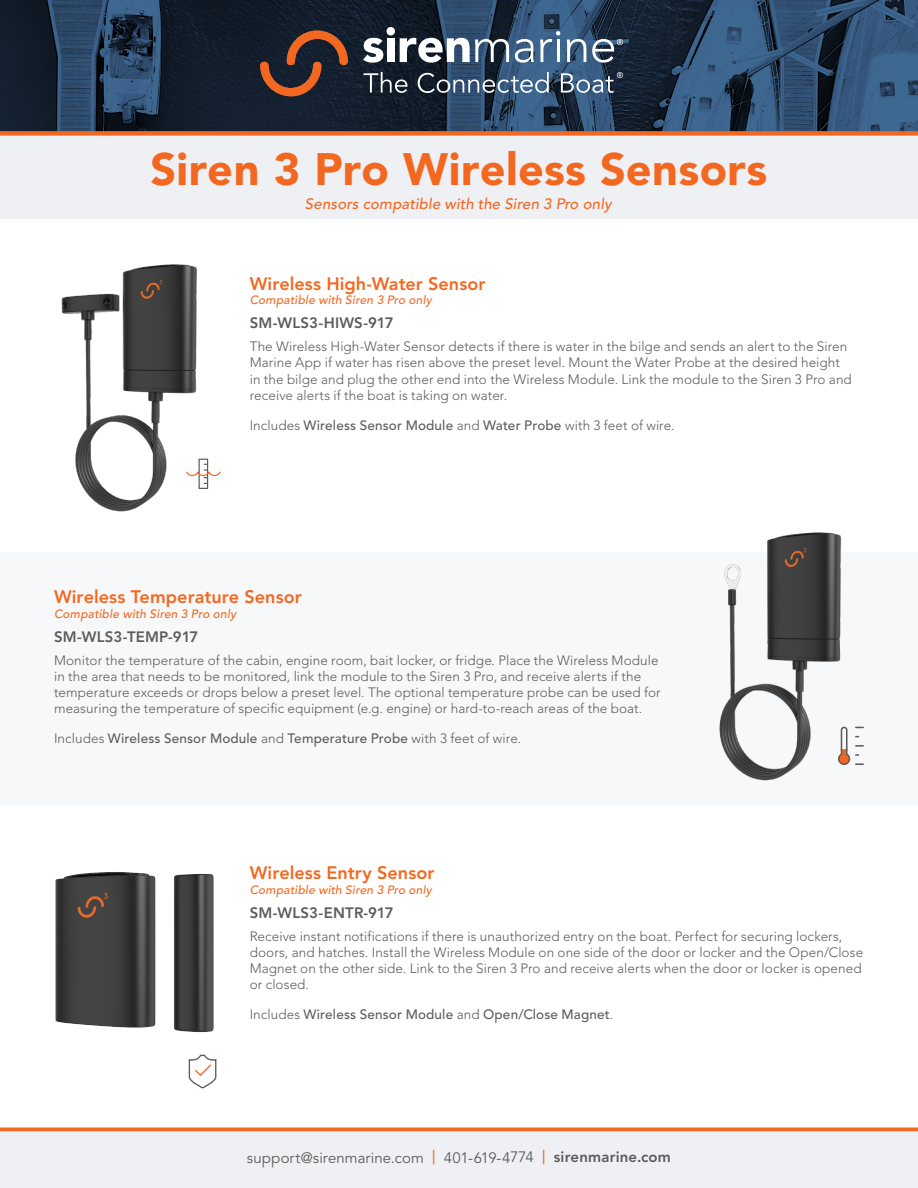
<style>
.page{position:relative;width:918px;height:1188px;background:#fff}
.page>*{position:absolute;margin:0;border:0;box-sizing:border-box;transform-origin:0 0}
.t1{font:900 45px "Avenir";letter-spacing:.005em;color:#f36821}
.t2{font:800 18px "Avenir";letter-spacing:.005em;color:#f36821}
.t3{font:15px "Avenir";color:#5c5c5c}
.t4{font:800 15px "Avenir";letter-spacing:.01em;color:#5d5d5d}
.t5{font:italic 500 15px "Avenir";letter-spacing:.01em;color:#f36821}
.t6{font:300 13.5px/16.2px "Avenir";letter-spacing:.005em;color:#5d5d5d}
.t7{font:500 13.5px "Avenir";letter-spacing:.01em;color:#5d5d5d}
.t8{font:italic 500 12px "Avenir";letter-spacing:.02em;color:#f36821}
.s1{font-weight:300}
.s2{font-weight:500;font-size:18.75px;color:#f36821}
.s3{font-weight:800}
</style>
<div class="page">
<div style="left:0;top:136px;width:918px;height:83px;background:#eff0f4"></div>
<div style="left:0;top:1128px;width:918px;height:60px;background:#eff0f4"></div>
<svg style="left:0;top:0;width:918px;height:136px;background:#334154"></svg>
<svg style="left:188px;top:1054px;width:29px;height:35px"></svg>
<div style="left:0;top:552px;width:918px;height:252px;background:#f7f8f9"></div>
<svg style="left:217px;top:471px;width:4px;height:5px"></svg>
<img style="left:61px;top:264px;width:156px;height:248px">
<img style="left:719px;top:532px;width:145px;height:249px">
<img style="left:55px;top:872px;width:159px;height:161px">
<h1 class="t1" style="left:151px;top:142px;width:618px">Siren 3 Pro Wireless Sensors</h1>
<p class="t5" style="left:305px;top:195px;width:308px">Sensors compatible with the Siren 3 Pro only</p>
<h2 class="t2" style="left:250px;top:273px;width:237px">Wireless High-Water Sensor</h2>
<p class="t8" style="left:250px;top:293px;width:184px">Compatible with Siren 3 Pro only</p>
<p class="t4" style="left:250px;top:314px;width:145px">SM-WLS3-HIWS-917</p>
<p class="t6" style="left:250px;top:338px;width:604px">The Wireless High-Water Sensor detects if there is water in the bilge and sends an alert to the Siren Marine App if water has risen above the preset level. Mount the Water Probe at the desired height in the bilge and plug the other end into the Wireless Module. Link the module to the Siren 3 Pro and receive alerts if the boat is taking on water.</p>
<p class="t7" style="left:250px;top:417px;width:426px"><span class="s1">Includes</span> Wireless Sensor Module <span class="s1">and</span> Water Probe <span class="s1">with 3 feet of wire.</span></p>
<h2 class="t2" style="left:54px;top:586px;width:249px">Wireless Temperature Sensor</h2>
<p class="t8" style="left:54px;top:607px;width:184px">Compatible with Siren 3 Pro only</p>
<p class="t4" style="left:54px;top:628px;width:146px">SM-WLS3-TEMP-917</p>
<p class="t6" style="left:54px;top:652px;width:608px">Monitor the temperature of the cabin, engine room, bait locker, or fridge. Place the Wireless Module in the area that needs to be monitored, link the module to the Siren 3 Pro, and receive alerts if the temperature exceeds or drops below a preset level. The optional temperature probe can be used for measuring the temperature of specific equipment (e.g. engine) or hard-to-reach areas of the boat.</p>
<p class="t7" style="left:54px;top:730px;width:469px"><span class="s1">Includes</span> Wireless Sensor Module <span class="s1">and</span> Temperature Probe <span class="s1">with 3 feet of wire.</span></p>
<h2 class="t2" style="left:250px;top:862px;width:186px">Wireless Entry Sensor</h2>
<p class="t8" style="left:250px;top:883px;width:184px">Compatible with Siren 3 Pro only</p>
<p class="t4" style="left:250px;top:904px;width:145px">SM-WLS3-ENTR-917</p>
<p class="t6" style="left:250px;top:928px;width:615px">Receive instant notifications if there is unauthorized entry on the boat. Perfect for securing lockers, doors, and hatches. Install the Wireless Module on one side of the door or locker and the Open/Close Magnet on the other side. Link to the Siren 3 Pro and receive alerts when the door or locker is opened or closed.</p>
<p class="t7" style="left:250px;top:1007px;width:365px"><span class="s1">Includes</span> Wireless Sensor Module <span class="s1">and</span> Open/Close Magnet<span class="s1">.</span></p>
<p class="t3" style="left:247px;top:1149px;width:426px">support@sirenmarine.com <span class="s2">|</span> 401-619-4774 <span class="s2">|</span> <span class="s3">sirenmarine.com</span></p>
</div>
